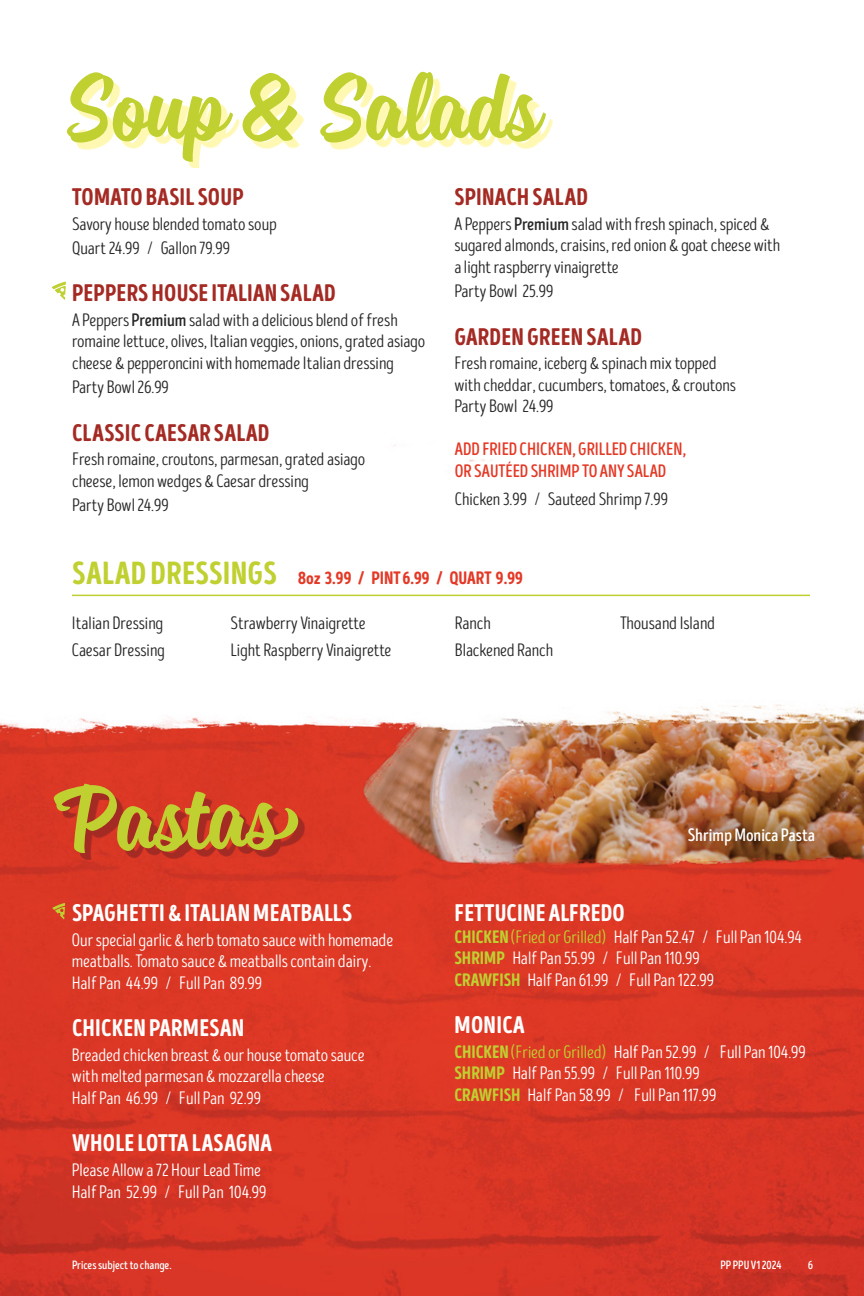
<style>
.page{position:relative;width:864px;height:1296px;background:#fff}
.page>*{position:absolute;margin:0;border:0;box-sizing:border-box;transform-origin:0 0}
.t1{font:110px "Sanelma";color:#bfd030}
.t2{font:32px "Intro Head H Base";letter-spacing:.01em;color:#bfd030}
.t3{font:24px "Intro Head H Base";letter-spacing:.01em;color:#a42a24}
.t4{font:24px "Intro Head H Base";letter-spacing:.01em;color:#fff}
.t5{font:18px/21.6px "Intro Head R Base";letter-spacing:-.01em;color:#292829}
.t6{font:18px/21.6px "Intro Head R Base";color:#fff}
.t7{font:18px/22px "Intro Head B Base";color:#e43926}
.t8{font:18px "Intro Head H Base";color:#e43926}
.t9{font:18px "Intro Head B Base";color:#fff}
.t10{font:12px "Intro Head B Base";letter-spacing:-.01em;color:#fff}
.s1{font-family:"Intro Head B Base"}
.s2{font-family:"Intro Head H Base";color:#bfd030}
.s3{color:#bfd030}
</style>
<div class="page">
<img style="left:0;top:777px;width:864px;height:519px">
<img style="left:339px;top:777px;width:525px;height:93px">
<img style="left:0;top:120px;width:864px;height:657px">
<img style="left:665px;top:804px;width:173px;height:62px">
<div style="left:73px;top:78px;width:479px;height:90px;background:#ffe800;opacity:.3"></div>
<svg style="left:60px;top:790px;width:245px;height:70px;background:#c63224"></svg>
<svg style="left:52px;top:903px;width:13px;height:16px"></svg>
<svg style="left:52px;top:282px;width:14px;height:18px"></svg>
<hr style="left:72px;top:595px;width:738px;height:1px;background:#bfd030">
<h1 class="t1" style="left:65px;top:35px;width:488px">Soup &amp; Salads</h1>
<h3 class="t3" style="left:72px;top:183px;width:173px">TOMATO BASIL SOUP</h3>
<p class="t5" style="left:72px;top:212px;width:207px;line-height:24px">Savory house blended tomato soup<br>Quart 24.99 / Gallon 79.99</p>
<h3 class="t3" style="left:72px;top:279px;width:265px">PEPPERS HOUSE ITALIAN SALAD</h3>
<p class="t5" style="left:72px;top:310px;width:355px">A Peppers <span class="s1">Premium</span> salad with a delicious blend of fresh romaine lettuce, olives, Italian veggies, onions, grated asiago cheese &amp; pepperoncini with homemade Italian dressing</p>
<p class="t5" style="left:72px;top:377px;width:98px">Party Bowl 26.99</p>
<h3 class="t3" style="left:72px;top:418px;width:199px">CLASSIC CAESAR SALAD</h3>
<p class="t5" style="left:72px;top:449px;width:295px">Fresh romaine, croutons, parmesan, grated asiago cheese, lemon wedges &amp; Caesar dressing</p>
<p class="t5" style="left:72px;top:494px;width:98px">Party Bowl 24.99</p>
<h3 class="t3" style="left:454px;top:183px;width:135px">SPINACH SALAD</h3>
<p class="t5" style="left:454px;top:214px;width:328px">A Peppers <span class="s1">Premium</span> salad with fresh spinach, spiced &amp; sugared almonds, craisins, red onion &amp; goat cheese with a light raspberry vinaigrette</p>
<p class="t5" style="left:454px;top:281px;width:100px">Party Bowl 25.99</p>
<h3 class="t3" style="left:454px;top:322px;width:189px">GARDEN GREEN SALAD</h3>
<p class="t5" style="left:454px;top:353px;width:283px">Fresh romaine, iceberg &amp; spinach mix topped with cheddar, cucumbers, tomatoes, &amp; croutons<br>Party Bowl 24.99</p>
<p class="t7" style="left:455px;top:438px;width:233px">ADD FRIED CHICKEN, GRILLED CHICKEN,<br>OR SAUTÉED SHRIMP TO ANY SALAD</p>
<p class="t5" style="left:455px;top:489px;width:214px">Chicken 3.99 / Sauteed Shrimp 7.99</p>
<h2 class="t2" style="left:72px;top:553px;width:206px">SALAD DRESSINGS</h2>
<p class="t8" style="left:298px;top:567px;width:226px">8oz 3.99 / PINT 6.99 / QUART 9.99</p>
<p class="t5" style="left:230px;top:611px;width:163px;line-height:26.4px">Strawberry Vinaigrette<br>Light Raspberry Vinaigrette</p>
<p class="t5" style="left:72px;top:611px;width:94px;line-height:26.4px">Italian Dressing<br>Caesar Dressing</p>
<p class="t5" style="left:455px;top:611px;width:100px;line-height:26.4px">Ranch<br>Blackened Ranch</p>
<h1 class="t1" style="left:52px;top:747px;width:248px;rotate:-1deg">P ast as</h1>
<p class="t5" style="left:620px;top:613px;width:96px">Thousand Island</p>
<p class="t9" style="left:688px;top:824px;width:129px">Shrimp Monica Pasta</p>
<h3 class="t4" style="left:72px;top:898px;width:282px">SPAGHETTI &amp; ITALIAN MEATBALLS</h3>
<p class="t6" style="left:72px;top:929px;width:323px">Our special garlic &amp; herb tomato sauce with homemade meatballs. Tomato sauce &amp; meatballs contain dairy.<br>Half Pan 44.99 / Full Pan 89.99</p>
<h3 class="t4" style="left:72px;top:1014px;width:174px">CHICKEN PARMESAN</h3>
<p class="t6" style="left:72px;top:1044px;width:294px">Breaded chicken breast &amp; our house tomato sauce with melted parmesan &amp; mozzarella cheese<br>Half Pan 46.99 / Full Pan 92.99</p>
<h3 class="t4" style="left:72px;top:1129px;width:201px">WHOLE LOTTA LASAGNA</h3>
<p class="t6" style="left:72px;top:1160px;width:196px">Please Allow a 72 Hour Lead Time<br>Half Pan 52.99 / Full Pan 104.99</p>
<h3 class="t4" style="left:455px;top:898px;width:172px">FETTUCINE ALFREDO</h3>
<p class="t6" style="left:454px;top:926px;width:349px"><span class="s2">CHICKEN</span> <span class="s3">(Fried or Grilled)</span> Half Pan 52.47 / Full Pan 104.94<br><span class="s2">SHRIMP</span> Half Pan 55.99 / Full Pan 110.99<br><span class="s2">CRAWFISH</span> Half Pan 61.99 / Full Pan 122.99</p>
<h3 class="t4" style="left:455px;top:1011px;width:72px">MONICA</h3>
<p class="t6" style="left:454px;top:1042px;width:353px"><span class="s2">CHICKEN</span> <span class="s3">(Fried or Grilled)</span> Half Pan 52.99 / Full Pan 104.99<br><span class="s2">SHRIMP</span> Half Pan 55.99 / Full Pan 110.99<br><span class="s2">CRAWFISH</span> Half Pan 58.99 / Full Pan 117.99</p>
<p class="t10" style="left:72px;top:1258px;width:101px">Prices subject to change.</p>
<p class="t10" style="left:721px;top:1258px;width:62px">PP PPU V1 2024</p>
<p class="t10" style="left:808px;top:1258px;width:6px">6</p>
</div>
